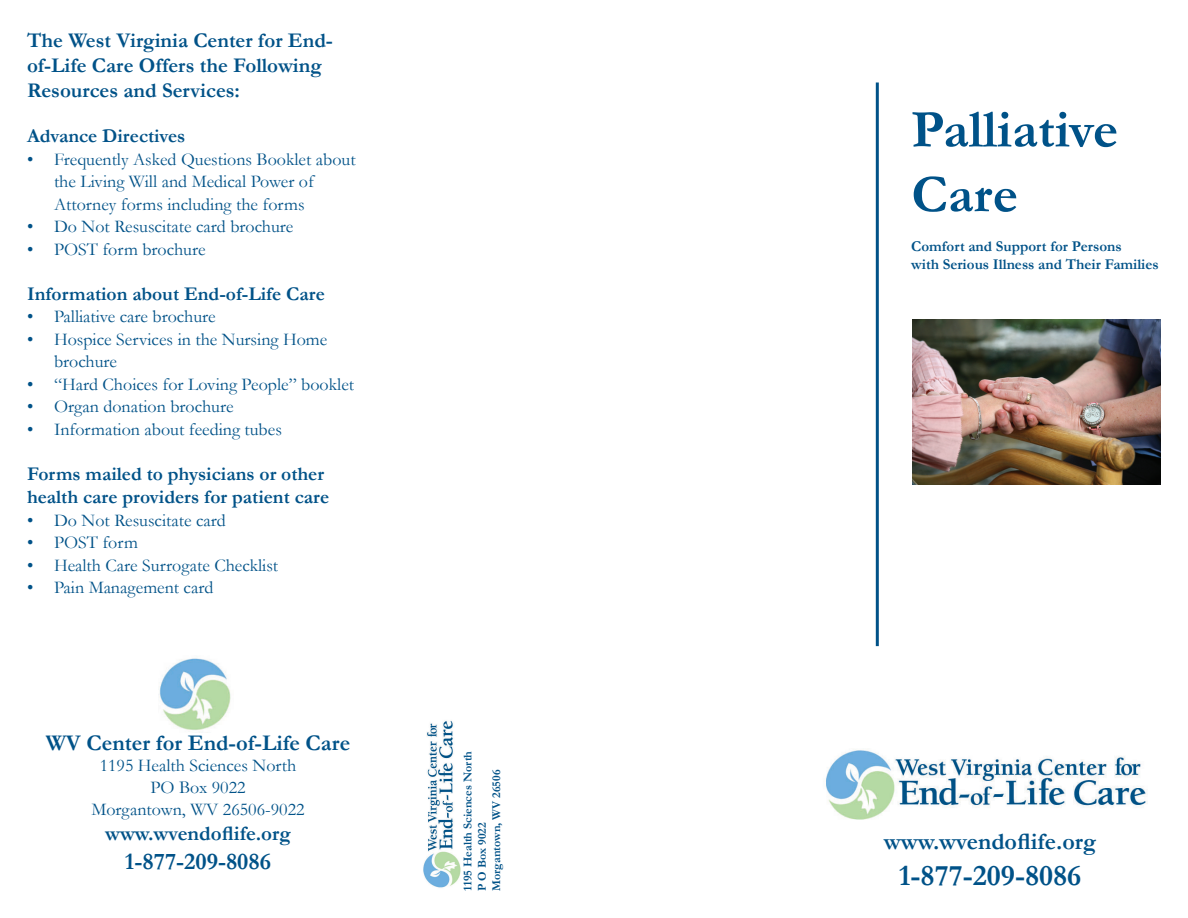
<style>
.page{position:relative;width:1188px;height:918px;background:#fff}
.page>*{position:absolute;margin:0;border:0;box-sizing:border-box;transform-origin:0 0}
.t1{font:700 54px "Garamond";color:#005288}
.t2{font:700 30px "Garamond";color:#005288}
.t3{font:700 24px "Garamond";color:#005288}
.t4{font:700 22.5px "Garamond";color:#005288}
.t5{font:700 21px/25.2px "Garamond";color:#005288}
.t6{font:700 19.5px/23.4px "Garamond";color:#005288}
.t7{font:18px/22.5px "Garamond";color:#005288}
.t8{font:700 15px "Garamond";color:#005288}
.t9{font:700 12px "Garamond";color:#005288}
</style>
<div class="page">
<img style="left:826px;top:750px;width:322px;height:70px">
<img style="left:159px;top:658px;width:72px;height:72px">
<hr style="left:876px;top:82px;width:3px;height:564px;background:#005288">
<img style="left:423px;top:720px;width:38px;height:168px">
<img style="left:913px;top:319px;width:248px;height:166px">
<p class="t5" style="left:27px;top:28px;width:307px">The West Virginia Center for End&shy;of-Life Care Offers the Following<br>Resources and Services:</p>
<p class="t6" style="left:27px;top:124px;width:160px">Advance Directives</p>
<p class="t7" style="left:54px;top:147px;width:303px;text-indent:-27px">• Frequently Asked Questions Booklet about the Living Will and Medical Power of<br>Attorney forms including the forms</p>
<p class="t7" style="left:27px;top:215px;width:268px">• Do Not Resuscitate card brochure</p>
<p class="t7" style="left:27px;top:237px;width:180px">• POST form brochure</p>
<p class="t6" style="left:27px;top:282px;width:299px">Information about End-of-Life Care</p>
<p class="t7" style="left:27px;top:305px;width:190px">• Palliative care brochure</p>
<p class="t7" style="left:54px;top:327px;width:275px;text-indent:-27px">• Hospice Services in the Nursing Home brochure</p>
<p class="t7" style="left:27px;top:372px;width:329px">• “Hard Choices for Loving People” booklet</p>
<p class="t7" style="left:27px;top:395px;width:208px">• Organ donation brochure</p>
<p class="t7" style="left:27px;top:417px;width:256px">• Information about feeding tubes</p>
<p class="t6" style="left:27px;top:462px;width:304px">Forms mailed to physicians or other health care providers for patient care</p>
<p class="t7" style="left:27px;top:508px;width:200px">• Do Not Resuscitate card</p>
<p class="t7" style="left:27px;top:531px;width:112px">• POST form</p>
<p class="t7" style="left:27px;top:553px;width:253px">• Health Care Surrogate Checklist</p>
<p class="t7" style="left:27px;top:576px;width:188px">• Pain Management card</p>
<p class="t4" style="left:46px;top:727px;width:306px">WV Center for End-of-Life Care</p>
<p class="t7" style="left:100px;top:754px;width:198px">1195 Health Sciences North</p>
<p class="t7" style="left:150px;top:776px;width:97px">PO Box 9022</p>
<p class="t7" style="left:91px;top:797px;width:215px">Morgantown, WV 26506-9022</p>
<p class="t5" style="left:105px;top:821px;width:187px">www.wvendoflife.org</p>
<p class="t3" style="left:125px;top:845px;width:148px">1-877-209-8086</p>
<p class="t9" style="left:459px;top:891px;width:141px;rotate:-90deg">1195 Health Sciences North</p>
<p class="t9" style="left:488px;top:891px;width:123px;rotate:-90deg">Morgantown, WV 26506</p>
<p class="t9" style="left:474px;top:891px;width:70px;rotate:-90deg">P O Box 9022</p>
<p class="t1" style="left:911px;top:93px;width:209px">Palliative</p>
<p class="t1" style="left:911px;top:158px;width:108px">Care</p>
<p class="t8" style="left:911px;top:236px;width:212px">Comfort and Support for Persons</p>
<p class="t8" style="left:911px;top:254px;width:249px">with Serious Illness and Their Families</p>
<p class="t3" style="left:884px;top:825px;width:214px">www.wvendoflife.org</p>
<p class="t2" style="left:899px;top:855px;width:184px">1-877-209-8086</p>
</div>
